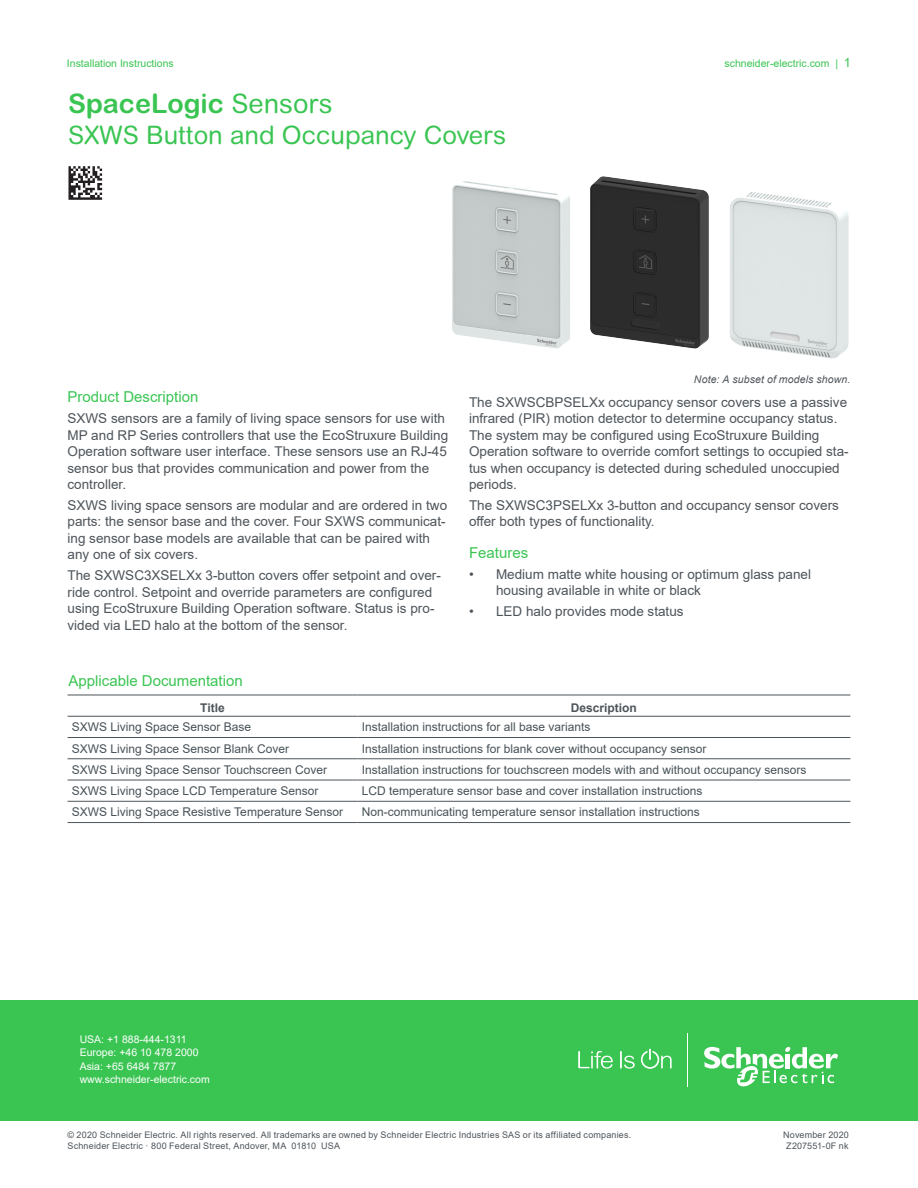
<style>
.page{position:relative;width:918px;height:1188px;background:#fff}
.page>*{position:absolute;margin:0;border:0;box-sizing:border-box;transform-origin:0 0}
.Title_Style_02{font:700 27px "Arial Rounded MT Std";color:#3ac552}
.Title_Style_02-2{font:25.5px "Arial Rounded MT Std";color:#3ac552}
.Subhead_Style_03{font:15px "Arial";color:#3ac552}
.Body_Copy_Style{font:13.5px/16.5px "Arial";color:#4d545a}
.Table_Body_Copy{font:12px "Arial";color:#485258}
.Table_Title_Bold{font:700 12px "Arial";color:#4d545a}
.t1{font:10.5px/13.5px "Arial";color:#fff}
.t2{font:10.5px "Arial";color:#3ac552}
.t3{font:italic 10.5px "Arial";letter-spacing:.015em;color:#4d545a}
.t4{font:9px "Arial";letter-spacing:.02em;color:#4d545a}
.s1{font-size:12.75px}
.s2{font-weight:400}
</style>
<div class="page">
<div style="left:0;top:1000px;width:918px;height:120px;background:#3ac552"></div>
<svg style="left:578px;top:1051px;width:35px;height:18px"></svg>
<svg style="left:620px;top:1051px;width:15px;height:18px"></svg>
<svg style="left:641px;top:1049px;width:31px;height:20px"></svg>
<svg style="left:704px;top:1047px;width:134px;height:40px"></svg>
<hr style="left:687px;top:1033px;width:1px;height:54px;background:#fff">
<hr style="left:68px;top:695px;width:289px;height:1px;background:#4d545a">
<hr style="left:357px;top:695px;width:493px;height:1px;background:#4d545a">
<hr style="left:68px;top:716px;width:289px;height:1px;background:#4d545a">
<hr style="left:357px;top:716px;width:493px;height:1px;background:#4d545a">
<hr style="left:68px;top:737px;width:289px;height:1px;background:#4d545a">
<hr style="left:357px;top:737px;width:493px;height:1px;background:#4d545a">
<hr style="left:68px;top:759px;width:289px;height:1px;background:#4d545a">
<hr style="left:357px;top:759px;width:493px;height:1px;background:#4d545a">
<hr style="left:68px;top:780px;width:289px;height:1px;background:#4d545a">
<hr style="left:357px;top:780px;width:493px;height:1px;background:#4d545a">
<hr style="left:68px;top:801px;width:289px;height:1px;background:#4d545a">
<hr style="left:357px;top:801px;width:493px;height:1px;background:#4d545a">
<hr style="left:68px;top:822px;width:289px;height:1px;background:#4d545a">
<hr style="left:357px;top:822px;width:493px;height:1px;background:#4d545a">
<img style="left:590px;top:176px;width:119px;height:173px">
<img style="left:452px;top:181px;width:118px;height:168px">
<img style="left:730px;top:192px;width:119px;height:167px">
<svg style="left:69px;top:166px;width:33px;height:34px"></svg>
<p class="t2" style="left:67px;top:56px;width:108px">Installation Instructions</p>
<p class="t2" style="left:725px;top:56px;width:128px">schneider-electric.com | <span class="s1">1</span></p>
<p class="Title_Style_02" style="left:68px;top:88px;width:266px">SpaceLogic <span class="s2">Sensors</span></p>
<p class="Title_Style_02-2" style="left:68px;top:120px;width:440px">SXWS Button and Occupancy Covers</p>
<p class="t3" style="left:694px;top:373px;width:158px">Note: A subset of models shown.</p>
<p class="Subhead_Style_03" style="left:68px;top:387px;width:132px">Product Description</p>
<p class="Body_Copy_Style" style="left:68px;top:410px;width:382px">SXWS sensors are a family of living space sensors for use with MP and RP Series controllers that use the EcoStruxure Building Operation software user interface. These sensors use an RJ-45 sensor bus that provides communication and power from the controller.</p>
<p class="Body_Copy_Style" style="left:68px;top:497px;width:381px">SXWS living space sensors are modular and are ordered in two parts: the sensor base and the cover. Four SXWS communicat&shy;ing sensor base models are available that can be paired with any one of six covers.</p>
<p class="Body_Copy_Style" style="left:68px;top:567px;width:375px">The SXWSC3XSELXx 3-button covers offer setpoint and over&shy;ride control. Setpoint and override parameters are configured using EcoStruxure Building Operation software. Status is pro&shy;vided via LED halo at the bottom of the sensor.</p>
<p class="Body_Copy_Style" style="left:469px;top:394px;width:381px">The SXWSCBPSELXx occupancy sensor covers use a passive infrared (PIR) motion detector to determine occupancy status.<br>The system may be configured using EcoStruxure Building Operation software to override comfort settings to occupied sta&shy;tus when occupancy is detected during scheduled unoccupied periods.</p>
<p class="Body_Copy_Style" style="left:469px;top:497px;width:371px">The SXWSC3PSELXx 3-button and occupancy sensor covers offer both types of functionality.</p>
<p class="Subhead_Style_03" style="left:469px;top:542px;width:61px">Features</p>
<p class="Body_Copy_Style" style="left:496px;top:566px;width:317px;text-indent:-27px">• Medium matte white housing or optimum glass panel housing available in white or black</p>
<p class="Body_Copy_Style" style="left:469px;top:603px;width:216px">• LED halo provides mode status</p>
<p class="Subhead_Style_03" style="left:69px;top:671px;width:176px">Applicable Documentation</p>
<p class="Table_Title_Bold" style="left:200px;top:699px;width:26px">Title</p>
<p class="Table_Title_Bold" style="left:571px;top:699px;width:68px">Description</p>
<p class="Table_Body_Copy" style="left:72px;top:719px;width:181px">SXWS Living Space Sensor Base</p>
<p class="Table_Body_Copy" style="left:362px;top:719px;width:230px">Installation instructions for all base variants</p>
<p class="Table_Body_Copy" style="left:72px;top:740px;width:219px">SXWS Living Space Sensor Blank Cover</p>
<p class="Table_Body_Copy" style="left:362px;top:740px;width:346px">Installation instructions for blank cover without occupancy sensor</p>
<p class="Table_Body_Copy" style="left:72px;top:761px;width:257px">SXWS Living Space Sensor Touchscreen Cover</p>
<p class="Table_Body_Copy" style="left:362px;top:761px;width:446px">Installation instructions for touchscreen models with and without occupancy sensors</p>
<p class="Table_Body_Copy" style="left:72px;top:783px;width:248px">SXWS Living Space LCD Temperature Sensor</p>
<p class="Table_Body_Copy" style="left:362px;top:783px;width:342px">LCD temperature sensor base and cover installation instructions</p>
<p class="Table_Body_Copy" style="left:72px;top:804px;width:273px">SXWS Living Space Resistive Temperature Sensor</p>
<p class="Table_Body_Copy" style="left:362px;top:804px;width:340px">Non-communicating temperature sensor installation instructions</p>
<p class="t1" style="left:80px;top:1032px;width:132px">USA: +1 888-444-1311<br>Europe: +46 10 478 2000<br>Asia: +65 6484 7877 www.schneider-electric.com</p>
<p class="t4" style="left:68px;top:1129px;width:565px">© 2020 Schneider Electric. All rights reserved. All trademarks are owned by Schneider Electric Industries SAS or its affiliated companies.</p>
<p class="t4" style="left:783px;top:1129px;width:67px">November 2020</p>
<p class="t4" style="left:68px;top:1140px;width:274px">Schneider Electric · 800 Federal Street, Andover, MA 01810 USA</p>
<p class="t4" style="left:786px;top:1140px;width:64px">Z207551-0F nk</p>
</div>
